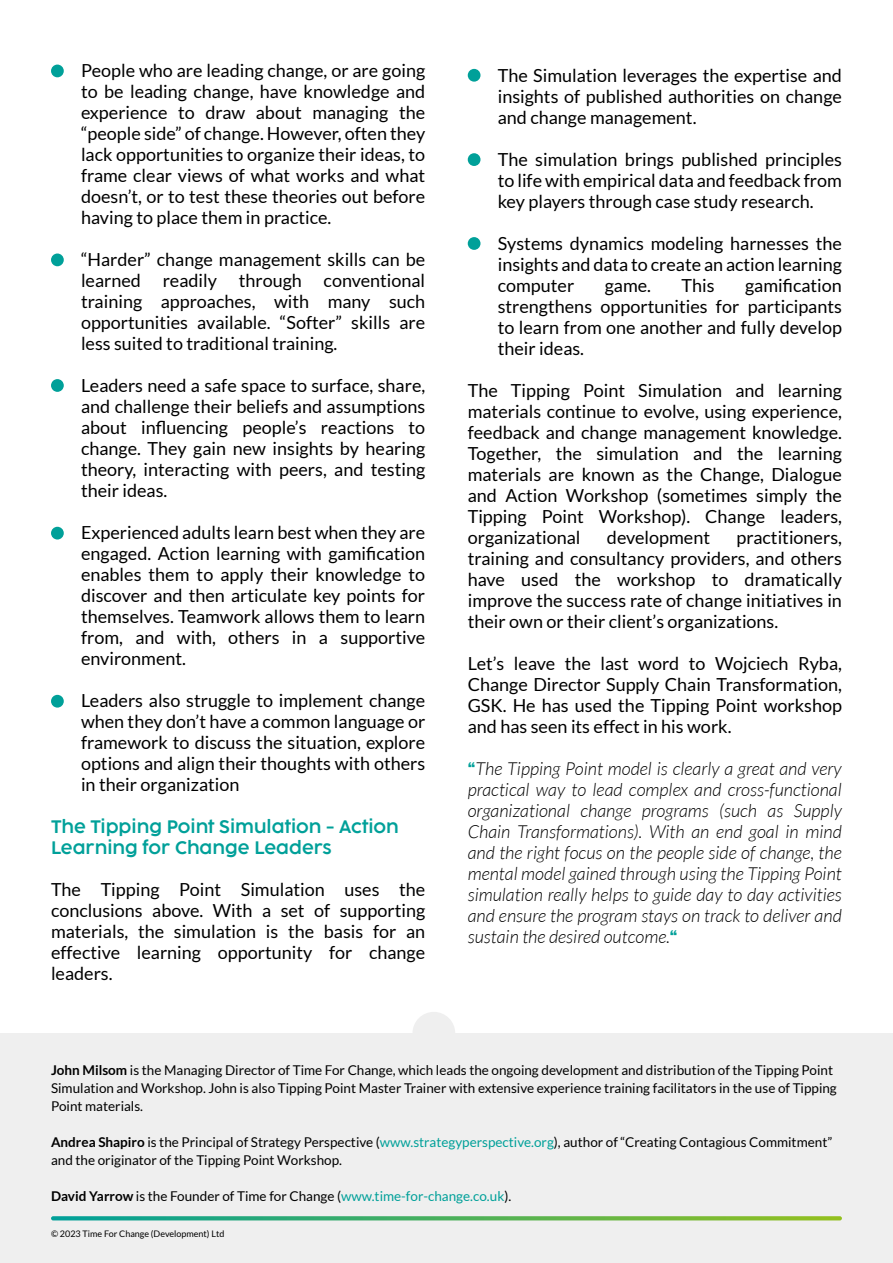
<style>
.page{position:relative;width:893px;height:1263px;background:#fff}
.page>*{position:absolute;margin:0;border:0;box-sizing:border-box;transform-origin:0 0}
.t1{font:18px/21px "Lato";color:#000;text-align:justify}
.t2{font:italic 300 18px/21px "Lato";color:#000;text-align:justify}
.t3{font:300 18px/21px "Cocogoose Pro";color:#00a099}
.t4{font:13.5px/18px "Lato";color:#000}
.t5{font:9px "Lato";color:#000}
.s1{font-family:"Cocogoose Pro";font-style:normal;color:#00a099}
.s2{font-weight:700}
.s3{color:#00a099}
</style>
<div class="page">
<div style="left:0;top:1033px;width:893px;height:230px;background:#efefef"></div>
<div style="left:412px;top:1012px;width:43px;height:42px;background:#efefef;border-radius:50%"></div>
<svg style="left:51px;top:1216px;width:791px;height:4px;background:#52b364"></svg>
<div style="left:51px;top:65px;width:13px;height:12px;background:#00a099;border-radius:50%"></div>
<div style="left:51px;top:253px;width:13px;height:13px;background:#00a099;border-radius:50%"></div>
<div style="left:51px;top:379px;width:13px;height:13px;background:#00a099;border-radius:50%"></div>
<div style="left:51px;top:527px;width:13px;height:12px;background:#00a099;border-radius:50%"></div>
<div style="left:51px;top:695px;width:13px;height:13px;background:#00a099;border-radius:50%"></div>
<div style="left:468px;top:69px;width:12px;height:13px;background:#00a099;border-radius:50%"></div>
<div style="left:468px;top:153px;width:12px;height:13px;background:#00a099;border-radius:50%"></div>
<div style="left:468px;top:237px;width:12px;height:13px;background:#00a099;border-radius:50%"></div>
<p class="t1" style="left:81px;top:60px;width:346px">People who are leading change, or are going to be leading change, have knowledge and experience to draw about managing the “people side” of change. However, often they lack opportunities to organize their ideas, to frame clear views of what works and what doesn’t, or to test these theories out before having to place them in practice.</p>
<p class="t1" style="left:81px;top:249px;width:346px">“Harder” change management skills can be learned readily through conventional training approaches, with many such opportunities available. “Softer” skills are less suited to traditional training.</p>
<p class="t1" style="left:81px;top:375px;width:346px">Leaders need a safe space to surface, share, and challenge their beliefs and assumptions about influencing people’s reactions to change. They gain new insights by hearing theory, interacting with peers, and testing their ideas.</p>
<p class="t1" style="left:81px;top:522px;width:346px">Experienced adults learn best when they are engaged. Action learning with gamification enables them to apply their knowledge to discover and then articulate key points for themselves. Teamwork allows them to learn from, and with, others in a supportive environment.</p>
<p class="t1" style="left:81px;top:690px;width:346px">Leaders also struggle to implement change when they don’t have a common language or framework to discuss the situation, explore options and align their thoughts with others in their organization</p>
<p class="t3" style="left:51px;top:816px;width:349px">The Tipping Point Simulation - Action<br>Learning for Change Leaders</p>
<p class="t1" style="left:51px;top:879px;width:376px">The Tipping Point Simulation uses the conclusions above. With a set of supporting materials, the simulation is the basis for an effective learning opportunity for change leaders.</p>
<p class="t1" style="left:498px;top:64px;width:346px">The Simulation leverages the expertise and insights of published authorities on change and change management.</p>
<p class="t1" style="left:498px;top:148px;width:346px">The simulation brings published principles to life with empirical data and feedback from key players through case study research.</p>
<p class="t1" style="left:498px;top:232px;width:346px">Systems dynamics modeling harnesses the insights and data to create an action learning computer</p>
<p class="t1" style="left:605px;top:274px;width:48px">game.</p>
<p class="t1" style="left:682px;top:274px;width:35px">This</p>
<p class="t1" style="left:498px;top:274px;width:346px;text-indent:247px">gamification strengthens opportunities for participants to learn from one another and fully develop their ideas.</p>
<p class="t1" style="left:468px;top:379px;width:376px">The Tipping Point Simulation and learning materials continue to evolve, using experience, feedback and change management knowledge.<br>Together, the simulation and the learning materials are known as the Change, Dialogue and Action Workshop (sometimes simply the Tipping Point Workshop). Change leaders, organizational</p>
<p class="t1" style="left:607px;top:527px;width:105px">development</p>
<p class="t1" style="left:468px;top:527px;width:376px;text-indent:269px">practitioners, training and consultancy providers, and others have used the workshop to dramatically improve the success rate of change initiatives in their own or their client’s organizations.</p>
<p class="t1" style="left:468px;top:653px;width:376px">Let’s leave the last word to Wojciech Ryba, Change Director Supply Chain Transformation, GSK. He has used the Tipping Point workshop and has seen its effect in his work.</p>
<p class="t2" style="left:468px;top:758px;width:376px"><span class="s1">“</span>The Tipping Point model is clearly a great and very practical way to lead complex and cross-functional organizational change programs (such as Supply Chain Transformations). With an end goal in mind and the right focus on the people side of change, the mental model gained through using the Tipping Point simulation really helps to guide day to day activities and ensure the program stays on track to deliver and sustain the desired outcome.<span class="s1">“</span></p>
<p class="t4" style="left:51px;top:1060px;width:787px"><span class="s2">John Milsom</span> is the Managing Director of Time For Change, which leads the ongoing development and distribution of the Tipping Point<br>Simulation and Workshop. John is also Tipping Point Master Trainer with extensive experience training facilitators in the use of Tipping<br>Point materials.</p>
<p class="t4" style="left:51px;top:1132px;width:783px"><span class="s2">Andrea Shapiro</span> is the Principal of Strategy Perspective (<span class="s3">www.strategyperspective.org</span>), author of “Creating Contagious Commitment” and the originator of the Tipping Point Workshop.</p>
<p class="t4" style="left:51px;top:1186px;width:462px"><span class="s2">David Yarrow</span> is the Founder of Time for Change (<span class="s3">www.time-for-change.co.uk</span>).</p>
<p class="t5" style="left:51px;top:1229px;width:175px">© 2023 Time For Change (Development) Ltd</p>
</div>
